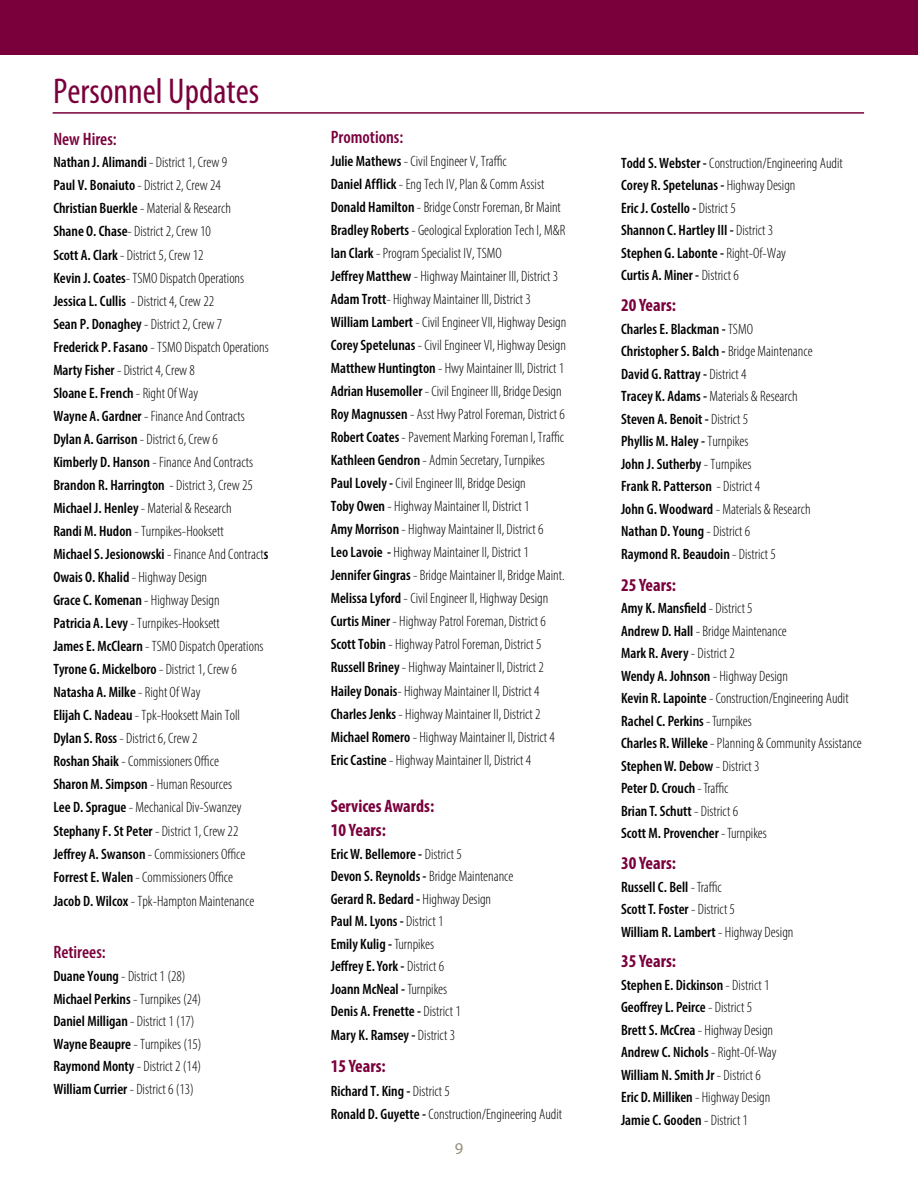
<style>
.page{position:relative;width:918px;height:1188px;background:#fff}
.page>*{position:absolute;margin:0;border:0;box-sizing:border-box;transform-origin:0 0}
.t1{font:condensed 36px "Myriad Pro";color:#7a003c}
.t2{font:700 condensed 18px/24px "Myriad Pro";color:#7a003c}
.t3{font:600 condensed 18px "Myriad Pro";color:#7a003c}
.t4{font:16.5px "Myriad Pro";color:#988f79}
.t5{font:300 condensed 15px/23.1px "Myriad Pro";color:#000}
.t6{font:600 condensed 15px/22.5px "Myriad Pro";color:#000}
.s1{font-weight:600}
.s2{font-weight:300}
</style>
<div class="page">
<hr style="left:53px;top:112px;width:811px;height:2px;background:#7a003c">
<div style="left:0;top:0;width:917px;height:54px;background:#7a003c"></div>
<h1 class="t1" style="left:53px;top:69px;width:208px">Personnel Updates</h1>
<p class="t3" style="left:53px;top:128px;width:65px">New Hires:</p>
<p class="t5" style="left:53px;top:151px;width:217px"><span class="s1">Nathan J. Alimandi</span> - District 1, Crew 9<br><span class="s1">Paul V. Bonaiuto</span> - District 2, Crew 24<br><span class="s1">Christian Buerkle</span> - Material &amp; Research<br><span class="s1">Shane O. Chase</span>- District 2, Crew 10<br><span class="s1">Scott A. Clark</span> - District 5, Crew 12<br><span class="s1">Kevin J. Coates</span>- TSMO Dispatch Operations <span class="s1">Jessica L. Cullis</span> - District 4, Crew 22<br><span class="s1">Sean P. Donaghey</span> - District 2, Crew 7<br><span class="s1">Frederick P. Fasano</span> - TSMO Dispatch Operations <span class="s1">Marty Fisher</span> - District 4, Crew 8<br><span class="s1">Sloane E. French</span> - Right Of Way<br><span class="s1">Wayne A. Gardner</span> - Finance And Contracts <span class="s1">Dylan A. Garrison</span> - District 6, Crew 6<br><span class="s1">Kimberly D. Hanson</span> - Finance And Contracts <span class="s1">Brandon R. Harrington</span> - District 3, Crew 25<br><span class="s1">Michael J. Henley</span> - Material &amp; Research<br><span class="s1">Randi M. Hudon</span> - Turnpikes-Hooksett<br><span class="s1">Michael S. Jesionowski</span> - Finance And Contract<span class="s1">s Owais O. Khalid</span> - Highway Design<br><span class="s1">Grace C. Komenan</span> - Highway Design<br><span class="s1">Patricia A. Levy</span> - Turnpikes-Hooksett<br><span class="s1">James E. McClearn</span> - TSMO Dispatch Operations <span class="s1">Tyrone G. Mickelboro</span> - District 1, Crew 6<br><span class="s1">Natasha A. Milke</span> - Right Of Way<br><span class="s1">Elijah C. Nadeau</span> - Tpk-Hooksett Main Toll <span class="s1">Dylan S. Ross</span> - District 6, Crew 2<br><span class="s1">Roshan Shaik</span> - Commissioners Office<br><span class="s1">Sharon M. Simpson</span> - Human Resources<br><span class="s1">Lee D. Sprague</span> - Mechanical Div-Swanzey <span class="s1">Stephany F. St Peter</span> - District 1, Crew 22<br><span class="s1">Jeffrey A. Swanson</span> - Commissioners Office <span class="s1">Forrest E. Walen</span> - Commissioners Office</p>
<p class="t5" style="left:53px;top:890px;width:202px"><span class="s1">Jacob D. Wilcox</span> - Tpk-Hampton Maintenance</p>
<p class="t3" style="left:53px;top:941px;width:54px">Retirees:</p>
<p class="t5" style="left:53px;top:965px;width:150px;line-height:22.5px"><span class="s1">Duane Young</span> - District 1 (28)<br><span class="s1">Michael Perkins</span> - Turnpikes (24)<br><span class="s1">Daniel Milligan</span> - District 1 (17)<br><span class="s1">Wayne Beaupre</span> - Turnpikes (15)<br><span class="s1">Raymond Monty</span> - District 2 (14)<br><span class="s1">William Currier</span> - District 6 (13)</p>
<p class="t3" style="left:331px;top:126px;width:74px">Promotions:</p>
<p class="t5" style="left:331px;top:149px;width:237px"><span class="s1">Julie Mathews</span> - Civil Engineer V, Traffic<br><span class="s1">Daniel Afflick</span> - Eng Tech IV, Plan &amp; Comm Assist <span class="s1">Donald Hamilton</span> - Bridge Constr Foreman, Br Maint <span class="s1">Bradley Roberts</span> - Geological Exploration Tech I, M&amp;R <span class="s1">Ian Clark</span> - Program Specialist IV, TSMO<br><span class="s1">Jeffrey Matthew</span> - Highway Maintainer III, District 3<br><span class="s1">Adam Trott</span>- Highway Maintainer III, District 3<br><span class="s1">William Lambert</span> - Civil Engineer VII, Highway Design <span class="s1">Corey Spetelunas</span> - Civil Engineer VI, Highway Design <span class="s1">Matthew Huntington</span> - Hwy Maintainer III, District 1<br><span class="s1">Adrian Husemoller</span> - Civil Engineer III, Bridge Design <span class="s1">Roy Magnussen</span> - Asst Hwy Patrol Foreman, District 6<br><span class="s1">Robert Coates</span> - Pavement Marking Foreman I, Traffic <span class="s1">Kathleen Gendron</span> - Admin Secretary, Turnpikes <span class="s1">Paul Lovely -</span> Civil Engineer III, Bridge Design<br><span class="s1">Toby Owen</span> - Highway Maintainer II, District 1<br><span class="s1">Amy Morrison</span> - Highway Maintainer II, District 6<br><span class="s1">Leo Lavoie -</span> Highway Maintainer II, District 1<br><span class="s1">Jennifer Gingras</span> - Bridge Maintainer II, Bridge Maint.<br><span class="s1">Melissa Lyford</span> - Civil Engineer II, Highway Design <span class="s1">Curtis Miner</span> - Highway Patrol Foreman, District 6<br><span class="s1">Scott Tobin</span> - Highway Patrol Foreman, District 5<br><span class="s1">Russell Briney</span> - Highway Maintainer II, District 2<br><span class="s1">Hailey Donais</span>- Highway Maintainer II, District 4<br><span class="s1">Charles Jenks</span> - Highway Maintainer II, District 2<br><span class="s1">Michael Romero</span> - Highway Maintainer II, District 4<br><span class="s1">Eric Castine</span> - Highway Maintainer II, District 4</p>
<p class="t2" style="left:331px;top:794px;width:105px">Services Awards:<br>10 Years:</p>
<p class="t6" style="left:331px;top:842px;width:184px">Eric W. Bellemore - <span class="s2">District 5<br></span>Devon S. Reynolds - <span class="s2">Bridge Maintenance<br></span>Gerard R. Bedard - <span class="s2">Highway Design<br></span>Paul M. Lyons - <span class="s2">District 1<br></span>Emily Kulig - <span class="s2">Turnpikes<br></span>Jeffrey E. York - <span class="s2">District 6<br></span>Joann McNeal - <span class="s2">Turnpikes<br></span>Denis A. Frenette - <span class="s2">District 1</span></p>
<p class="t6" style="left:331px;top:1024px;width:126px">Mary K. Ramsey - <span class="s2">District 3</span></p>
<p class="t2" style="left:331px;top:1054px;width:56px">15 Years:</p>
<p class="t5" style="left:331px;top:1080px;width:233px;line-height:22.5px"><span class="s1">Richard T. King -</span> District 5<br><span class="s1">Ronald D. Guyette -</span> Construction/Engineering Audit</p>
<p class="t4" style="left:455px;top:1138px;width:10px">9</p>
<p class="t6" style="left:621px;top:151px;width:223px">Todd S. Webster - <span class="s2">Construction/Engineering Audit </span>Corey R. Spetelunas - <span class="s2">Highway Design<br></span>Eric J. Costello - <span class="s2">District 5<br></span>Shannon C. Hartley III - <span class="s2">District 3<br></span>Stephen G. Labonte - <span class="s2">Right-Of-Way<br></span>Curtis A. Miner - <span class="s2">District 6</span></p>
<p class="t2" style="left:621px;top:293px;width:56px">20 Years:</p>
<p class="t6" style="left:621px;top:317px;width:193px">Charles E. Blackman - <span class="s2">TSMO<br></span>Christopher S. Balch - <span class="s2">Bridge Maintenance<br></span>David G. Rattray - <span class="s2">District 4<br></span>Tracey K. Adams - <span class="s2">Materials &amp; Research<br></span>Steven A. Benoit - <span class="s2">District 5<br></span>Phyllis M. Haley - <span class="s2">Turnpikes<br></span>John J. Sutherby <span class="s2">- Turnpikes<br></span>Frank R. Patterson <span class="s2">- District 4<br></span>John G. Woodward <span class="s2">- Materials &amp; Research<br></span>Nathan D. Young <span class="s2">- District 6<br></span>Raymond R. Beaudoin <span class="s2">- District 5</span></p>
<p class="t2" style="left:621px;top:572px;width:56px">25 Years:</p>
<p class="t5" style="left:621px;top:597px;width:242px;line-height:22.5px"><span class="s1">Amy K. Mansfield</span> - District 5<br><span class="s1">Andrew D. Hall</span> - Bridge Maintenance<br><span class="s1">Mark R. Avery</span> - District 2<br><span class="s1">Wendy A. Johnson</span> - Highway Design<br><span class="s1">Kevin R. Lapointe</span> - Construction/Engineering Audit <span class="s1">Rachel C. Perkins</span> - Turnpikes<br><span class="s1">Charles R. Willeke</span> - Planning &amp; Community Assistance <span class="s1">Stephen W. Debow</span> - District 3<br><span class="s1">Peter D. Crouch</span> - Traffic<br><span class="s1">Brian T. Schutt</span> - District 6<br><span class="s1">Scott M. Provencher</span> - Turnpikes</p>
<p class="t2" style="left:621px;top:851px;width:56px">30 Years:</p>
<p class="t6" style="left:621px;top:875px;width:174px">Russell C. Bell <span class="s2">- Traffic<br></span>Scott T. Foster <span class="s2">- District 5<br></span>William R. Lambert <span class="s2">- Highway Design</span></p>
<p class="t2" style="left:621px;top:949px;width:56px">35 Years:</p>
<p class="t6" style="left:621px;top:973px;width:157px">Stephen E. Dickinson <span class="s2">- District 1<br></span>Geoffrey L. Peirce <span class="s2">- District 5<br></span>Brett S. McCrea <span class="s2">- Highway Design<br></span>Andrew C. Nichols <span class="s2">- Right-Of-Way<br></span>William N. Smith Jr <span class="s2">- District 6<br></span>Eric D. Milliken <span class="s2">- Highway Design<br></span>Jamie C. Gooden <span class="s2">- District 1</span></p>
</div>
